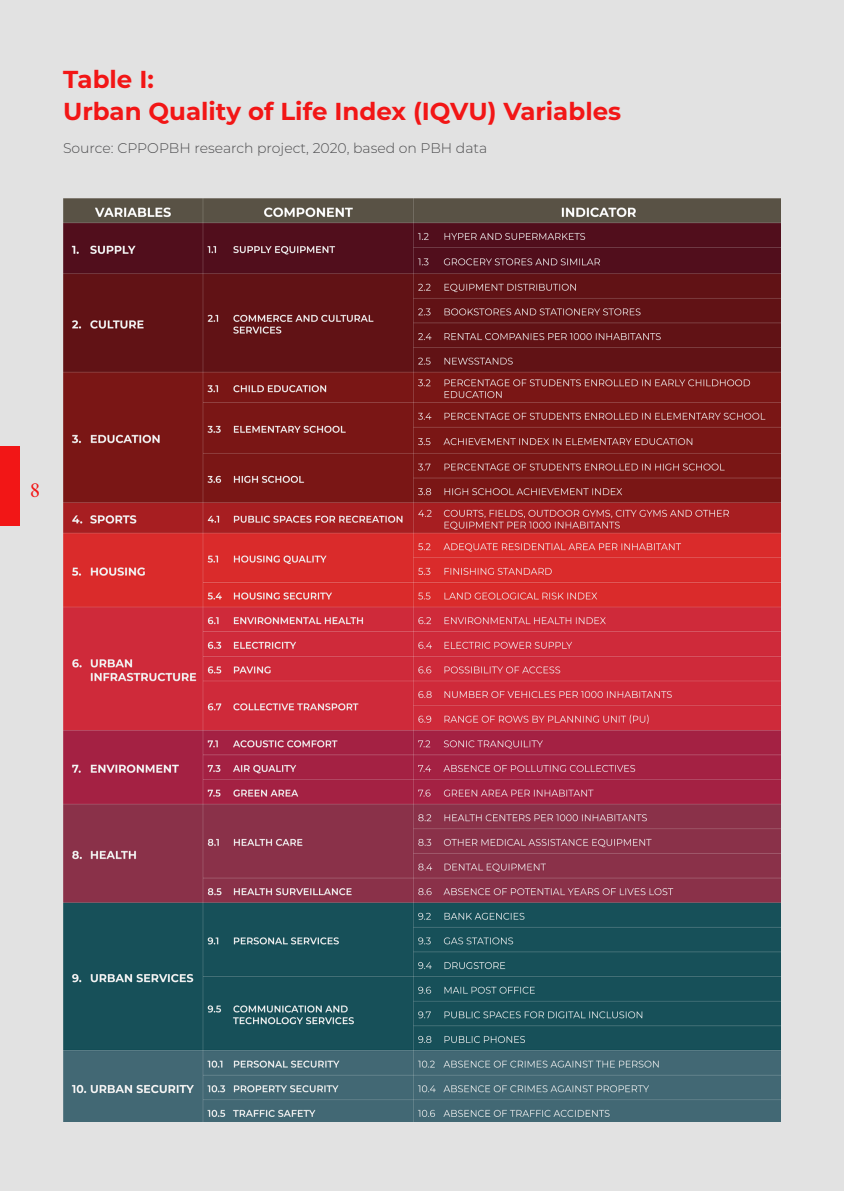
<style>
.page{position:relative;width:844px;height:1191px;background:#fff}
.page>*{position:absolute;margin:0;border:0;box-sizing:border-box;transform-origin:0 0}
.Titulo_Imagens{font:700 24.5px "Montserrat";color:#f21616}
.t1{font:21px "EB Garamond";color:#f21616}
.Source{font:300 14px "Montserrat";color:#4d4d4f}
</style>
<div class="page">
<div style="left:0;top:0;width:843px;height:1191px;background:#e2e2e2"></div>
<div style="left:0;top:446px;width:20px;height:80px;background:#f21616"></div>
<img style="left:63px;top:198px;width:717px;height:923px">
<p class="Titulo_Imagens" style="left:63px;top:62px;width:92px">Table I:</p>
<p class="Titulo_Imagens" style="left:63px;top:93px;width:559px">Urban Quality of Life Index (IQVU) Variables</p>
<p class="Source" style="left:63px;top:138px;width:425px">Source: CPPOPBH research project, 2020, based on PBH data</p>
<h2 class="t1" style="left:30px;top:476px;width:12px">8</h2>
</div>
